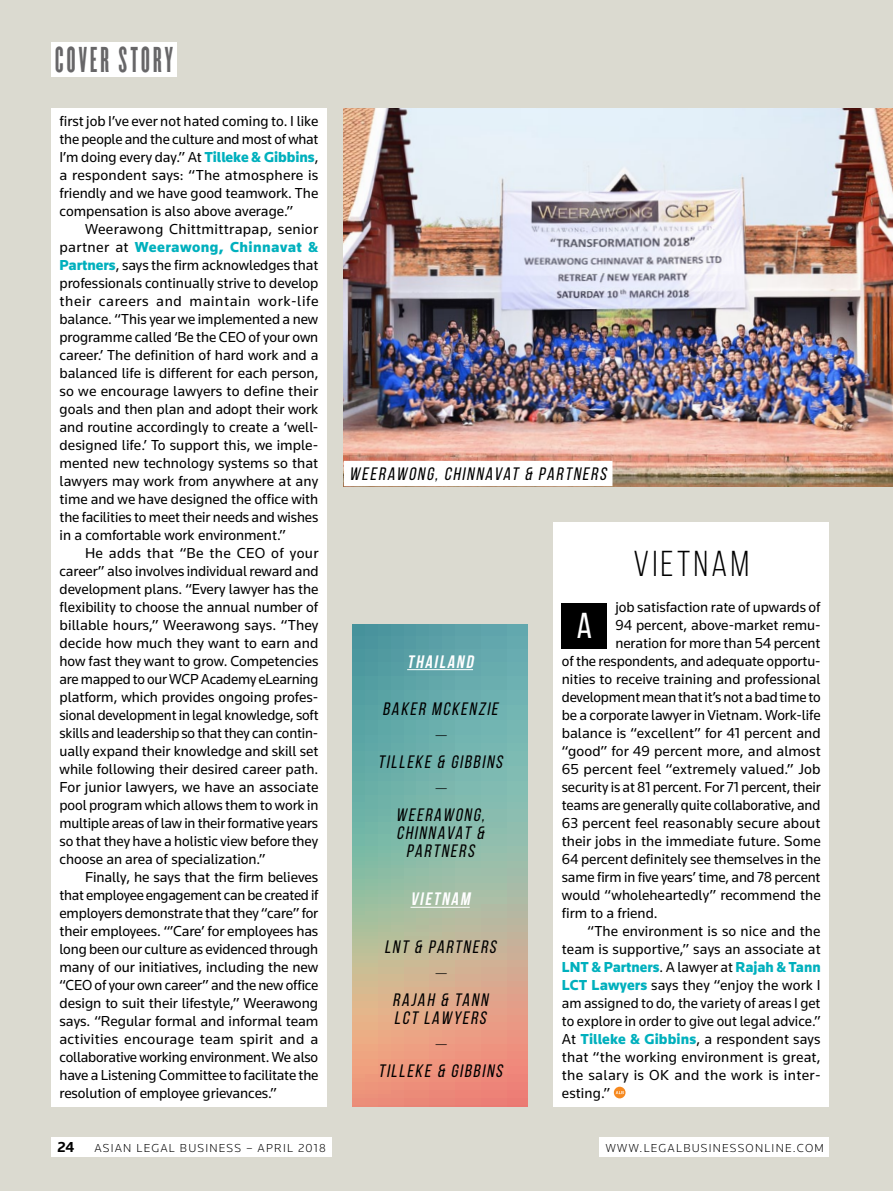
<style>
.page{position:relative;width:893px;height:1191px;background:#dbdad0}
.page>*{position:absolute;margin:0;border:0;box-sizing:border-box;transform-origin:0 0}
.t1{font:36px "Bebas Neue";letter-spacing:.1em;color:#000}
.t2{font:36px "Bebas Neue";color:#fff}
.t3{font:31.5px "Champion HTF Bantamweight";letter-spacing:.1em;color:#676668}
.t4{font:italic 18px/18px "Bebas Neue";color:#000;text-align:center}
.t5{font:italic 700 18px "Bebas Neue";color:#fff}
.t6{font:italic 18px "Bebas Neue";color:#000}
.t7{font:15px/18px "Knowledge";color:#000;text-align:justify}
.t8{font:900 15px "Knowledge";color:#00b0bd}
.t9{font:15px "Knowledge";letter-spacing:.025em;color:#000}
.t10{font:700 15px "Knowledge";color:#000}
.t11{font:300 12px "Knowledge";letter-spacing:.1em;color:#000}
.s1{font-weight:900;color:#00b0bd}
.s2{font-weight:400;color:#000}
.s3{font-weight:700;font-size:15px}
</style>
<div class="page">
<div style="left:51px;top:108px;width:276px;height:999px;background:#fff"></div>
<div style="left:553px;top:522px;width:276px;height:585px;background:#fff"></div>
<div style="left:562px;top:603px;width:45px;height:45px;background:#000"></div>
<svg style="left:614px;top:1086px;width:11px;height:12px"></svg>
<svg style="left:616px;top:1091px;width:8px;height:3px"></svg>
<img style="left:344px;top:108px;width:549px;height:378px">
<div style="left:51px;top:1137px;width:281px;height:19px;background:#fff"></div>
<div style="left:599px;top:1137px;width:230px;height:19px;background:#fff"></div>
<div style="left:51px;top:42px;width:126px;height:34px;background:#fff"></div>
<div style="left:344px;top:461px;width:268px;height:24px;background:#fff"></div>
<div style="left:344px;top:461px;width:268px;height:25px;border:1px solid #fff"></div>
<svg style="left:352px;top:624px;width:176px;height:483px;background:#9fad9d"></svg>
<hr style="left:407px;top:669px;width:66px;height:1px;background:#fff">
<hr style="left:410px;top:906px;width:60px;height:1px;background:#fff">
<h2 class="t3" style="left:55px;top:40px;width:119px">COVER STORY</h2>
<p class="t7" style="left:60px;top:112px;width:260px">first job I’ve ever not hated coming to. I like the people and the culture and most of what I’m doing every day.” At <span class="s1">Tilleke &amp; Gibbins</span>, a respondent says: “The atmosphere is friendly and we have good teamwork. The compensation is also above average.”</p>
<p class="t7" style="left:60px;top:220px;width:260px;text-indent:26px">Weerawong Chittmittrapap, senior partner at <span class="s1">Weerawong, Chinnavat &amp; Partners</span>, says the firm acknowledges that professionals continually strive to develop their careers and maintain work-life balance. “This year we implemented a new programme called ‘Be the CEO of your own career.’ The definition of hard work and a balanced life is different for each person, so we encourage lawyers to define their goals and then plan and adopt their work and routine accordingly to create a ‘well&shy;designed life.’ To support this, we imple&shy;mented new technology systems so that lawyers may work from anywhere at any time and we have designed the office with the facilities to meet their needs and wishes in a comfortable work environment.”</p>
<p class="t7" style="left:60px;top:544px;width:261px;text-indent:26px">He adds that “Be the CEO of your career” also involves individual reward and development plans. “Every lawyer has the flexibility to choose the annual number of billable hours,” Weerawong says. “They decide how much they want to earn and how fast they want to grow. Competencies are mapped to our WCP Academy eLearning platform, which provides ongoing profes&shy;sional development in legal knowledge, soft skills and leadership so that they can contin&shy;ually expand their knowledge and skill set while following their desired career path.<br>For junior lawyers, we have an associate pool program which allows them to work in multiple areas of law in their formative years so that they have a holistic view before they choose an area of specialization.”</p>
<p class="t7" style="left:60px;top:868px;width:261px;text-indent:26px">Finally, he says that the firm believes that employee engagement can be created if employers demonstrate that they “care” for their employees. “’Care’ for employees has long been our culture as evidenced through many of our initiatives, including the new “CEO of your own career” and the new office design to suit their lifestyle,” Weerawong says. “Regular formal and informal team activities encourage team spirit and a collaborative working environment. We also have a Listening Committee to facilitate the resolution of employee grievances.”</p>
<p class="t4" style="left:349px;top:464px;width:262px">WEERAWONG, CHINNAVAT &amp; PARTNERS</p>
<h1 class="t1" style="left:633px;top:544px;width:117px">VIETNAM</h1>
<p class="t5" style="left:407px;top:651px;width:71px">THAILAND</p>
<p class="t4" style="left:382px;top:700px;width:120px">BAKER MCKENZIE</p>
<p class="t6" style="left:434px;top:726px;width:17px">—</p>
<p class="t4" style="left:378px;top:753px;width:129px">TILLEKE &amp; GIBBINS</p>
<p class="t6" style="left:434px;top:779px;width:17px">—</p>
<p class="t4" style="left:396px;top:806px;width:93px">WEERAWONG,<br>CHINNAVAT &amp;<br>PARTNERS</p>
<p class="t5" style="left:410px;top:889px;width:64px">VIETNAM</p>
<p class="t4" style="left:384px;top:937px;width:116px">LNT &amp; PARTNERS</p>
<p class="t6" style="left:434px;top:963px;width:17px">—</p>
<p class="t4" style="left:393px;top:990px;width:100px;text-align:left">RAJAH &amp; TANN<br>LCT LAWYERS</p>
<p class="t6" style="left:434px;top:1034px;width:17px">—</p>
<p class="t4" style="left:378px;top:1061px;width:129px">TILLEKE &amp; GIBBINS</p>
<p class="t7" style="left:615px;top:598px;width:207px">job satisfaction rate of upwards of</p>
<p class="t7" style="left:615px;top:616px;width:207px">94 percent, above-market remu-</p>
<p class="t7" style="left:615px;top:634px;width:207px">neration for more than 54 percent</p>
<p class="t7" style="left:562px;top:652px;width:260px">of the respondents, and adequate opportu-</p>
<p class="t7" style="left:562px;top:670px;width:260px">nities to receive training and professional</p>
<p class="t7" style="left:562px;top:688px;width:260px">development mean that it’s not a bad time to</p>
<p class="t7" style="left:562px;top:706px;width:260px">be a corporate lawyer in Vietnam. Work-life</p>
<p class="t7" style="left:562px;top:724px;width:260px">balance is “excellent” for 41 percent and</p>
<p class="t7" style="left:562px;top:742px;width:260px">“good” for 49 percent more, and almost</p>
<p class="t7" style="left:562px;top:760px;width:260px">65 percent feel “extremely valued.” Job</p>
<p class="t7" style="left:562px;top:778px;width:260px">security is at 81 percent. For 71 percent, their</p>
<p class="t7" style="left:562px;top:796px;width:260px">teams are generally quite collaborative, and</p>
<p class="t7" style="left:562px;top:814px;width:260px">63 percent feel reasonably secure about</p>
<p class="t7" style="left:562px;top:832px;width:260px">their jobs in the immediate future. Some</p>
<p class="t7" style="left:562px;top:850px;width:260px">64 percent definitely see themselves in the</p>
<p class="t7" style="left:562px;top:868px;width:260px">same firm in five years’ time, and 78 percent</p>
<p class="t7" style="left:562px;top:886px;width:260px">would “wholeheartedly” recommend the</p>
<p class="t7" style="left:562px;top:904px;width:97px">firm to a friend.</p>
<p class="t7" style="left:587px;top:922px;width:235px">“The environment is so nice and the</p>
<p class="t7" style="left:562px;top:940px;width:260px">team is supportive,” says an associate at</p>
<p class="t8" style="left:562px;top:958px;width:260px">LNT &amp; Partners<span class="s2">. A lawyer at</span> Rajah &amp; Tann</p>
<p class="t7" style="left:562px;top:976px;width:260px"><span class="s1">LCT Lawyers</span> says they “enjoy the work I</p>
<p class="t7" style="left:562px;top:994px;width:260px">am assigned to do, the variety of areas I get</p>
<p class="t7" style="left:562px;top:1012px;width:260px">to explore in order to give out legal advice.”</p>
<p class="t7" style="left:562px;top:1030px;width:260px">At <span class="s1">Tilleke &amp; Gibbins</span>, a respondent says</p>
<p class="t7" style="left:562px;top:1048px;width:260px">that “the working environment is great,</p>
<p class="t9" style="left:562px;top:1066px;width:260px">the salary is OK and the work is inter-</p>
<p class="t7" style="left:562px;top:1084px;width:50px">esting.”</p>
<h1 class="t2" style="left:577px;top:606px;width:17px">A</h1>
<p class="t11" style="left:51px;top:1141px;width:268px"><span class="s3">24</span> ASIAN LEGAL BUSINES – APRIL 2018</p>
<p class="t11" style="left:611px;top:1141px;width:220px">WWW.LEGALBUSINESSONLINE.COM</p>
<p class="t10" style="left:57px;top:1138px;width:18px">24</p>
<p class="t11" style="left:94px;top:1141px;width:233px">ASIAN LEGAL BUSINESS – APRIL 2018</p>
<p class="t11" style="left:606px;top:1141px;width:220px">WWW.LEGALBUSINESSONLINE.COM</p>
</div>
